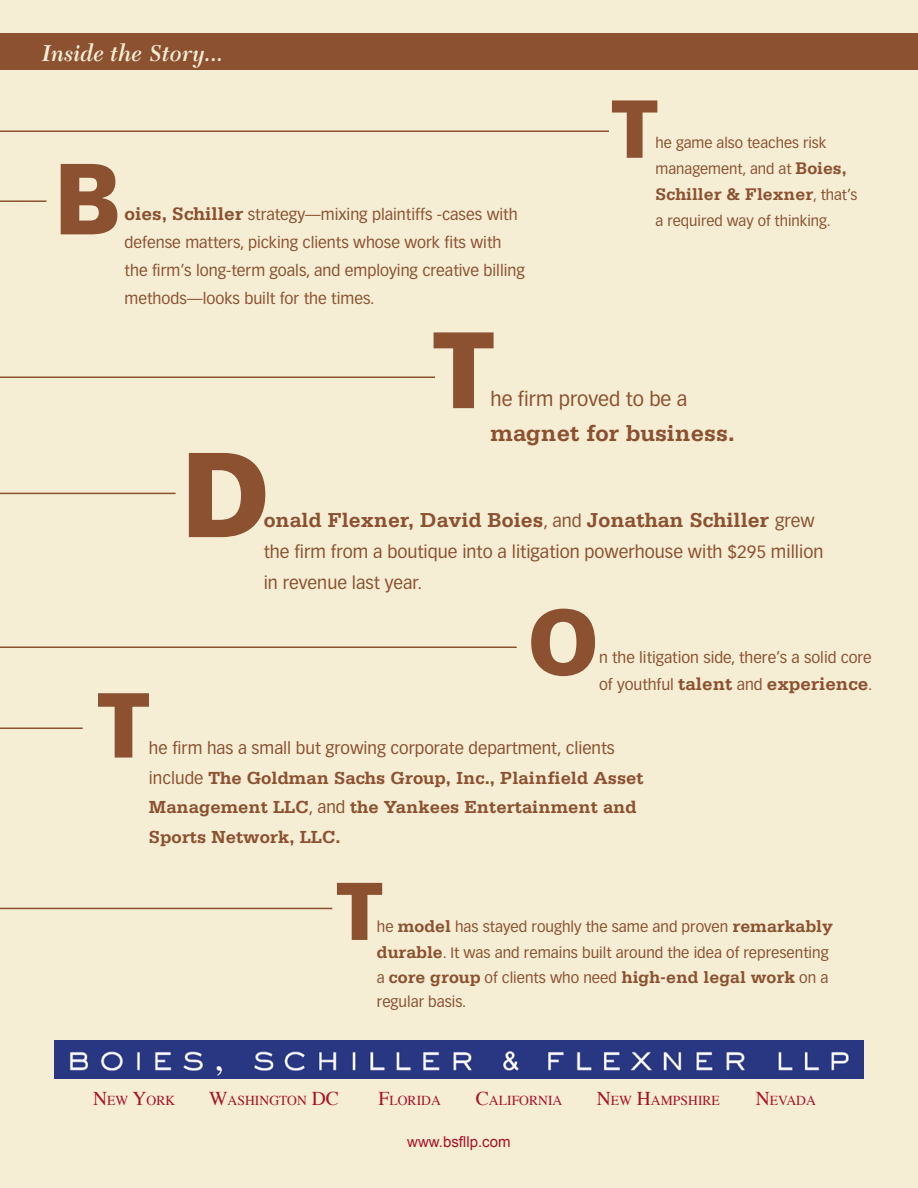
<style>
.page{position:relative;width:918px;height:1188px;background:#f5eed5}
.page>*{position:absolute;margin:0;border:0;box-sizing:border-box;transform-origin:0 0}
.t1{font:900 118.2px "Vectora LT Std";color:#8c5131}
.t2{font:900 106.35px "Vectora LT Std";color:#8c5131}
.t3{font:900 99px "Vectora LT Std";color:#8c5131}
.t4{font:900 90.45px "Vectora LT Std";color:#8c5131}
.t5{font:900 80.55px "Vectora LT Std";color:#8c5131}
.t6{font:900 80.25px "Vectora LT Std";color:#8c5131}
.t7{font:italic 600 24px "New Caledonia";color:#f5eed5}
.t8{font:700 23.85px "Serifa Std";color:#8c5131}
.t9{font:700 21.3px "Serifa Std";color:#8c5131}
.t10{font:19.5px "Vectora LT Std";color:#8c5131}
.t11{font:700 18.75px "Serifa Std";color:#8c5131}
.t12{font:700 18.45px/29.5px "Serifa Std";color:#8c5131}
.t13{font:700 17.7px "Serifa Std";color:#8c5131}
.t14{font:17.4px/31px "Vectora LT Std";color:#8c5131}
.t15{font:16.65px "Vectora LT Std";color:#8c5131}
.t16{font:15.6px/27.8px "Vectora LT Std";color:#8c5131}
.t17{font:15.3px "Vectora LT Std";color:#8c5131}
.t18{font:15px "Arial";color:#a9122a}
.t19{font:14.85px/25.8px "Vectora LT Std";color:#8c5131}
.t20{font:14.55px/25.8px "Vectora LT Std";color:#8c5131}
.t21{font:13.65px "Times";color:#a9122a}
.s1{font-family:"Serifa Std";font-weight:700;font-size:19.05px}
.s2{font-family:"Serifa Std";font-weight:700;font-size:17.7px}
.s3{font-family:"Vectora LT Std";font-weight:400;font-size:14.55px}
.s4{font-family:"Vectora LT Std";font-weight:400;font-size:17.4px}
.s5{font-family:"Vectora LT Std";font-weight:400;font-size:15.3px}
.s6{font-family:"Vectora LT Std";font-weight:400;font-size:16.65px}
.s7{font-family:"Vectora LT Std";font-weight:400;font-size:14.85px}
.s8{font-size:19.5px}
</style>
<div class="page">
<img style="left:54px;top:1040px;width:810px;height:39px">
<hr style="left:0;top:200px;width:46px;height:2px;background:#8c5131">
<hr style="left:0;top:130px;width:609px;height:2px;background:#8c5131">
<hr style="left:0;top:376px;width:435px;height:2px;background:#8c5131">
<hr style="left:0;top:493px;width:176px;height:1px;background:#8c5131">
<hr style="left:0;top:728px;width:83px;height:1px;background:#8c5131">
<hr style="left:0;top:646px;width:517px;height:2px;background:#8c5131">
<hr style="left:0;top:908px;width:332px;height:1px;background:#8c5131">
<div style="left:0;top:33px;width:918px;height:36px;background:#8c5131"></div>
<h3 class="t7" style="left:42px;top:39px;width:183px">Inside the Story...</h3>
<h3 class="t3" style="left:54px;top:137px;width:69px">B</h3>
<p class="t16" style="left:125px;top:201px;width:402px"><span class="s1">oies, Schiller</span> strategy—mixing plaintiffs -cases with defense matters, picking clients whose work fits with the firm’s long-term goals, and employing creative billing methods—looks built for the times.</p>
<h3 class="t5" style="left:612px;top:79px;width:48px">T</h3>
<p class="t20" style="left:656px;top:130px;width:193px">he game also teaches risk management, and at <span class="s2">Boies,</span></p>
<p class="t13" style="left:656px;top:184px;width:203px">Schiller &amp; Flexner<span class="s3">, that’s</span></p>
<p class="t20" style="left:656px;top:208px;width:177px">a required way of thinking.</p>
<h2 class="t2" style="left:433px;top:304px;width:63px">T</h2>
<p class="t10" style="left:490px;top:388px;width:198px">he firm proved to be a</p>
<h3 class="t8" style="left:490px;top:419px;width:246px">magnet for business.</h3>
<h1 class="t1" style="left:181px;top:421px;width:91px">D</h1>
<h3 class="t9" style="left:264px;top:508px;width:553px">onald Flexner, David Boies<span class="s4">, and</span> Jonathan Schiller <span class="s4">grew</span></h3>
<p class="t14" style="left:264px;top:537px;width:561px">the firm from a boutique into a litigation powerhouse with $295 million in revenue last year.</p>
<h3 class="t4" style="left:528px;top:586px;width:65px">O</h3>
<p class="t17" style="left:599px;top:648px;width:274px">n the litigation side, there’s a solid core</p>
<p class="t11" style="left:599px;top:673px;width:275px"><span class="s5">of youthful</span> talent <span class="s5">and</span> experience<span class="s5">.</span></p>
<h3 class="t4" style="left:98px;top:669px;width:53px">T</h3>
<p class="t15" style="left:149px;top:739px;width:468px">he firm has a small but growing corporate department, clients</p>
<p class="t12" style="left:149px;top:763px;width:496px"><span class="s6">include</span> The Goldman Sachs Group, Inc., Plainfield Asset<br>Management LLC<span class="s6">, and</span> the Yankees Entertainment and<br>Sports Network, LLC.</p>
<h3 class="t6" style="left:337px;top:861px;width:48px">T</h3>
<p class="t19" style="left:377px;top:914px;width:458px">he <span class="s2">model</span> has stayed roughly the same and proven <span class="s2">remarkably durable</span>. It was and remains built around the idea of representing</p>
<p class="t13" style="left:377px;top:967px;width:453px"><span class="s7">a</span> core group <span class="s7">of clients who need</span> high-end legal work <span class="s7">on a</span></p>
<p class="t19" style="left:377px;top:989px;width:91px">regular basis.</p>
<p class="t21" style="left:93px;top:1087px;width:110px"><span class="s8">N</span>EW <span class="s8">Y</span>ORK <span class="s8">W</span></p>
<p class="t21" style="left:228px;top:1087px;width:113px">ASHINGTON <span class="s8">DC</span></p>
<p class="t21" style="left:379px;top:1087px;width:64px"><span class="s8">F</span>LORIDA</p>
<p class="t21" style="left:476px;top:1087px;width:88px"><span class="s8">C</span>ALIFORNIA</p>
<p class="t21" style="left:597px;top:1087px;width:125px"><span class="s8">N</span>EW <span class="s8">H</span>AMPSHIRE</p>
<p class="t21" style="left:756px;top:1087px;width:62px"><span class="s8">N</span>EVADA</p>
<p class="t18" style="left:407px;top:1133px;width:105px">www.bsfllp.com</p>
</div>
